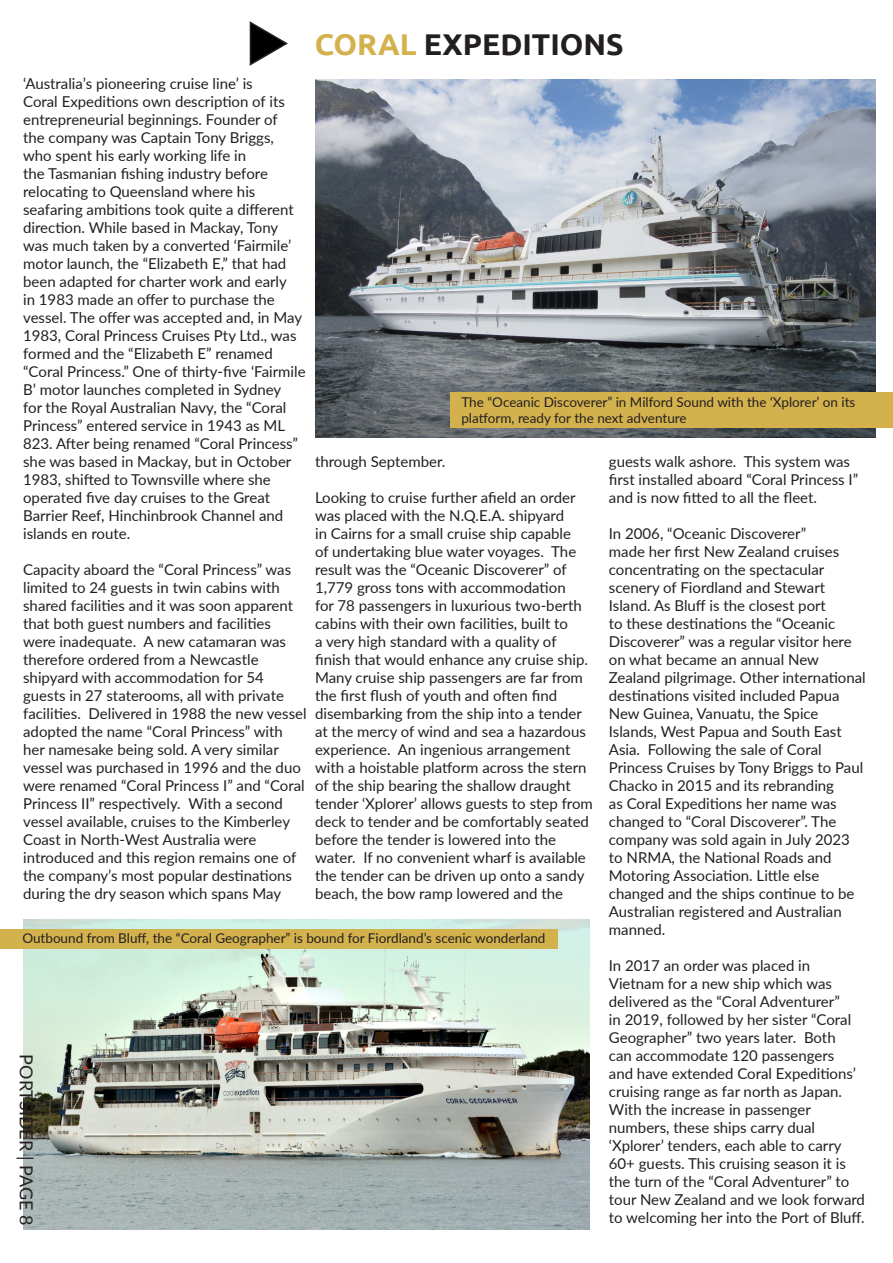
<style>
.page{position:relative;width:893px;height:1263px;background:#fff}
.page>*{position:absolute;margin:0;border:0;box-sizing:border-box;transform-origin:0 0}
.t1{font:700 30px "Ubuntu";color:#231f20}
.t2{font:18px "Lato";color:#231f20}
.t3{font:15px/18px "Lato";color:#231f20}
.t4{font:13.5px/16.2px "Lato";color:#231f20}
.s1{color:#d3b14d}
</style>
<div class="page">
<img style="left:315px;top:80px;width:561px;height:357px">
<img style="left:23px;top:920px;width:567px;height:309px">
<div style="left:0;top:929px;width:557px;height:19px;background:#d3b14d"></div>
<div style="left:451px;top:393px;width:442px;height:35px;background:#d3b14d"></div>
<svg style="left:249px;top:21px;width:39px;height:45px"></svg>
<p class="t1" style="left:315px;top:26px;width:310px"><span class="s1">CORAL</span> EXPEDITIONS</p>
<p class="t3" style="left:23px;top:74px;width:284px">‘Australia’s pioneering cruise line’ is<br>Coral Expeditions own description of its entrepreneurial beginnings. Founder of<br>the company was Captain Tony Briggs, who spent his early working life in<br>the Tasmanian fishing industry before relocating to Queensland where his seafaring ambitions took quite a different direction. While based in Mackay, Tony was much taken by a converted ‘Fairmile’ motor launch, the “Elizabeth E,” that had been adapted for charter work and early<br>in 1983 made an offer to purchase the vessel. The offer was accepted and, in May 1983, Coral Princess Cruises Pty Ltd., was formed and the “Elizabeth E” renamed “Coral Princess.” One of thirty-five ‘Fairmile B’ motor launches completed in Sydney<br>for the Royal Australian Navy, the “Coral Princess” entered service in 1943 as ML 823. After being renamed “Coral Princess” she was based in Mackay, but in October 1983, shifted to Townsville where she operated five day cruises to the Great Barrier Reef, Hinchinbrook Channel and islands en route.</p>
<p class="t3" style="left:23px;top:560px;width:285px">Capacity aboard the “Coral Princess” was limited to 24 guests in twin cabins with shared facilities and it was soon apparent that both guest numbers and facilities were inadequate. A new catamaran was therefore ordered from a Newcastle shipyard with accommodation for 54 guests in 27 staterooms, all with private facilities. Delivered in 1988 the new vessel adopted the name “Coral Princess” with her namesake being sold. A very similar vessel was purchased in 1996 and the duo were renamed “Coral Princess I” and “Coral Princess II” respectively. With a second vessel available, cruises to the Kimberley Coast in North-West Australia were introduced and this region remains one of the company’s most popular destinations during the dry season which spans May</p>
<p class="t4" style="left:461px;top:394px;width:395px">The “Oceanic Discoverer” in Milford Sound with the ‘Xplorer’ on its platform, ready for the next adventure</p>
<p class="t3" style="left:609px;top:452px;width:251px">guests walk ashore. This system was first installed aboard “Coral Princess I” and is now fitted to all the fleet.</p>
<p class="t3" style="left:609px;top:524px;width:258px">In 2006, “Oceanic Discoverer”<br>made her first New Zealand cruises concentrating on the spectacular scenery of Fiordland and Stewart Island. As Bluff is the closest port<br>to these destinations the “Oceanic Discoverer” was a regular visitor here on what became an annual New Zealand pilgrimage. Other international destinations visited included Papua New Guinea, Vanuatu, the Spice Islands, West Papua and South East Asia. Following the sale of Coral Princess Cruises by Tony Briggs to Paul Chacko in 2015 and its rebranding<br>as Coral Expeditions her name was changed to “Coral Discoverer”. The company was sold again in July 2023 to NRMA, the National Roads and Motoring Association. Little else changed and the ships continue to be Australian registered and Australian manned.</p>
<p class="t3" style="left:609px;top:956px;width:258px">In 2017 an order was placed in Vietnam for a new ship which was delivered as the “Coral Adventurer”<br>in 2019, followed by her sister “Coral Geographer” two years later. Both<br>can accommodate 120 passengers<br>and have extended Coral Expeditions’ cruising range as far north as Japan.<br>With the increase in passenger numbers, these ships carry dual ‘Xplorer’ tenders, each able to carry 60+ guests. This cruising season it is the turn of the “Coral Adventurer” to tour New Zealand and we look forward to welcoming her into the Port of Bluff.</p>
<p class="t3" style="left:315px;top:452px;width:132px">through September.</p>
<p class="t3" style="left:315px;top:488px;width:279px">Looking to cruise further afield an order was placed with the N.Q.E.A. shipyard<br>in Cairns for a small cruise ship capable<br>of undertaking blue water voyages. The result was the “Oceanic Discoverer” of 1,779 gross tons with accommodation<br>for 78 passengers in luxurious two-berth cabins with their own facilities, built to<br>a very high standard with a quality of finish that would enhance any cruise ship.<br>Many cruise ship passengers are far from the first flush of youth and often find disembarking from the ship into a tender at the mercy of wind and sea a hazardous experience. An ingenious arrangement with a hoistable platform across the stern of the ship bearing the shallow draught tender ‘Xplorer’ allows guests to step from deck to tender and be comfortably seated before the tender is lowered into the water. If no convenient wharf is available the tender can be driven up onto a sandy beach, the bow ramp lowered and the</p>
<p class="t4" style="left:22px;top:929px;width:525px">Outbound from Bluff, the “Coral Geographer” is bound for Fiordland’s scenic wonderland</p>
<p class="t2" style="left:39px;top:1054px;width:172px;rotate:90deg">PORTSIDER | PAGE 8</p>
</div>
